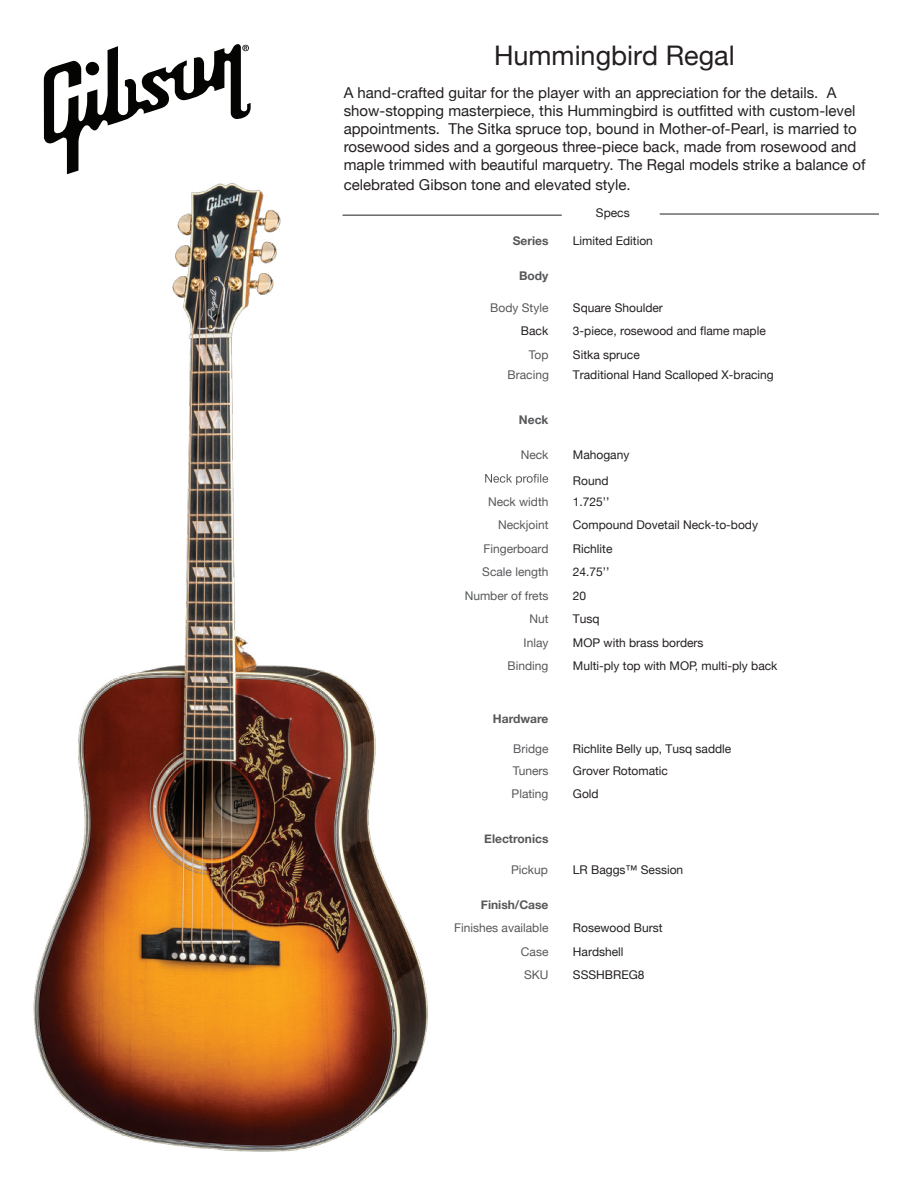
<style>
.page{position:relative;width:918px;height:1188px;background:#fff}
.page>*{position:absolute;margin:0;border:0;box-sizing:border-box;transform-origin:0 0}
.t1{font:27px "Helvetica Neue";color:#231f20}
.t2{font:15px/18px "Helvetica Neue";color:#231f20}
.t3{font:12px/23.4px "Helvetica Neue";color:#231f20}
.t4{font:12px "Helvetica Neue";color:#57585a}
.t5{font:700 12px "Helvetica Neue";color:#57585a}
</style>
<div class="page">
<img style="left:33px;top:78px;width:777px;height:1074px">
<hr style="left:660px;top:214px;width:219px;height:1px;background:#231f20">
<hr style="left:343px;top:215px;width:219px;height:1px;background:#231f20">
<svg style="left:485px;top:474px;width:63px;height:11px"></svg>
<svg style="left:44px;top:44px;width:207px;height:130px"></svg>
<h1 class="t1" style="left:494px;top:36px;width:242px">Hummingbird Regal</h1>
<p class="t2" style="left:344px;top:84px;width:523px">A hand-crafted guitar for the player with an appreciation for the details. A show-stopping masterpiece, this Hummingbird is outfitted with custom-level appointments. The Sitka spruce top, bound in Mother-of-Pearl, is married to rosewood sides and a gorgeous three-piece back, made from rosewood and maple trimmed with beautiful marquetry. The Regal models strike a balance of</p>
<p class="t2" style="left:344px;top:176px;width:288px">celebrated Gibson tone and elevated style.</p>
<p class="t3" style="left:596px;top:201px;width:35px">Specs</p>
<p class="t5" style="left:513px;top:232px;width:37px">Series</p>
<p class="t3" style="left:573px;top:230px;width:82px">Limited Edition</p>
<p class="t5" style="left:519px;top:266px;width:31px">Body</p>
<p class="t4" style="left:490px;top:299px;width:60px">Body Style</p>
<p class="t3" style="left:573px;top:297px;width:194px">Square Shoulder<br>3-piece, rosewood and flame maple</p>
<p class="t4" style="left:529px;top:346px;width:21px">Top</p>
<p class="t3" style="left:573px;top:344px;width:68px">Sitka spruce</p>
<p class="t4" style="left:508px;top:366px;width:43px">Bracing</p>
<p class="t3" style="left:573px;top:363px;width:202px">Traditional Hand Scalloped X-bracing</p>
<p class="t5" style="left:519px;top:410px;width:31px">Neck</p>
<p class="t4" style="left:521px;top:446px;width:29px">Neck</p>
<p class="t3" style="left:573px;top:444px;width:58px">Mahogany</p>
<p class="t4" style="left:488px;top:493px;width:62px">Neck width</p>
<p class="t3" style="left:573px;top:491px;width:38px">1.725’’</p>
<p class="t4" style="left:498px;top:516px;width:52px">Neckjoint</p>
<p class="t3" style="left:573px;top:514px;width:187px">Compound Dovetail Neck-to-body</p>
<p class="t4" style="left:484px;top:540px;width:66px">Fingerboard</p>
<p class="t3" style="left:573px;top:538px;width:41px">Richlite</p>
<p class="t4" style="left:482px;top:563px;width:68px">Scale length</p>
<p class="t3" style="left:573px;top:561px;width:38px">24.75’’</p>
<p class="t4" style="left:465px;top:587px;width:85px">Number of frets</p>
<p class="t3" style="left:573px;top:584px;width:15px">20</p>
<p class="t4" style="left:529px;top:610px;width:21px">Nut</p>
<p class="t3" style="left:573px;top:608px;width:28px">Tusq</p>
<p class="t4" style="left:524px;top:634px;width:26px">Inlay</p>
<p class="t3" style="left:573px;top:631px;width:132px">MOP with brass borders</p>
<p class="t4" style="left:508px;top:657px;width:42px">Binding</p>
<p class="t3" style="left:521px;top:320px;width:29px">Back</p>
<p class="t3" style="left:573px;top:470px;width:37px">Round</p>
<p class="t3" style="left:573px;top:655px;width:206px">Multi-ply top with MOP, multi-ply back</p>
<p class="t5" style="left:493px;top:709px;width:57px">Hardware</p>
<p class="t4" style="left:513px;top:740px;width:37px">Bridge</p>
<p class="t3" style="left:573px;top:737px;width:160px">Richlite Belly up, Tusq saddle</p>
<p class="t4" style="left:513px;top:762px;width:37px">Tuners</p>
<p class="t3" style="left:573px;top:760px;width:97px">Grover Rotomatic</p>
<p class="t4" style="left:512px;top:785px;width:38px">Plating</p>
<p class="t3" style="left:573px;top:783px;width:27px">Gold</p>
<p class="t5" style="left:484px;top:829px;width:66px">Electronics</p>
<p class="t4" style="left:511px;top:861px;width:38px">Pickup</p>
<p class="t3" style="left:573px;top:859px;width:112px">LR Baggs™ Session</p>
<p class="t5" style="left:481px;top:895px;width:69px">Finish/Case</p>
<p class="t4" style="left:454px;top:919px;width:96px">Finishes available</p>
<p class="t3" style="left:573px;top:917px;width:91px">Rosewood Burst</p>
<p class="t4" style="left:521px;top:943px;width:29px">Case</p>
<p class="t3" style="left:573px;top:940px;width:52px">Hardshell</p>
<p class="t4" style="left:524px;top:966px;width:26px">SKU</p>
<p class="t3" style="left:573px;top:964px;width:73px">SSSHBREG8</p>
</div>
